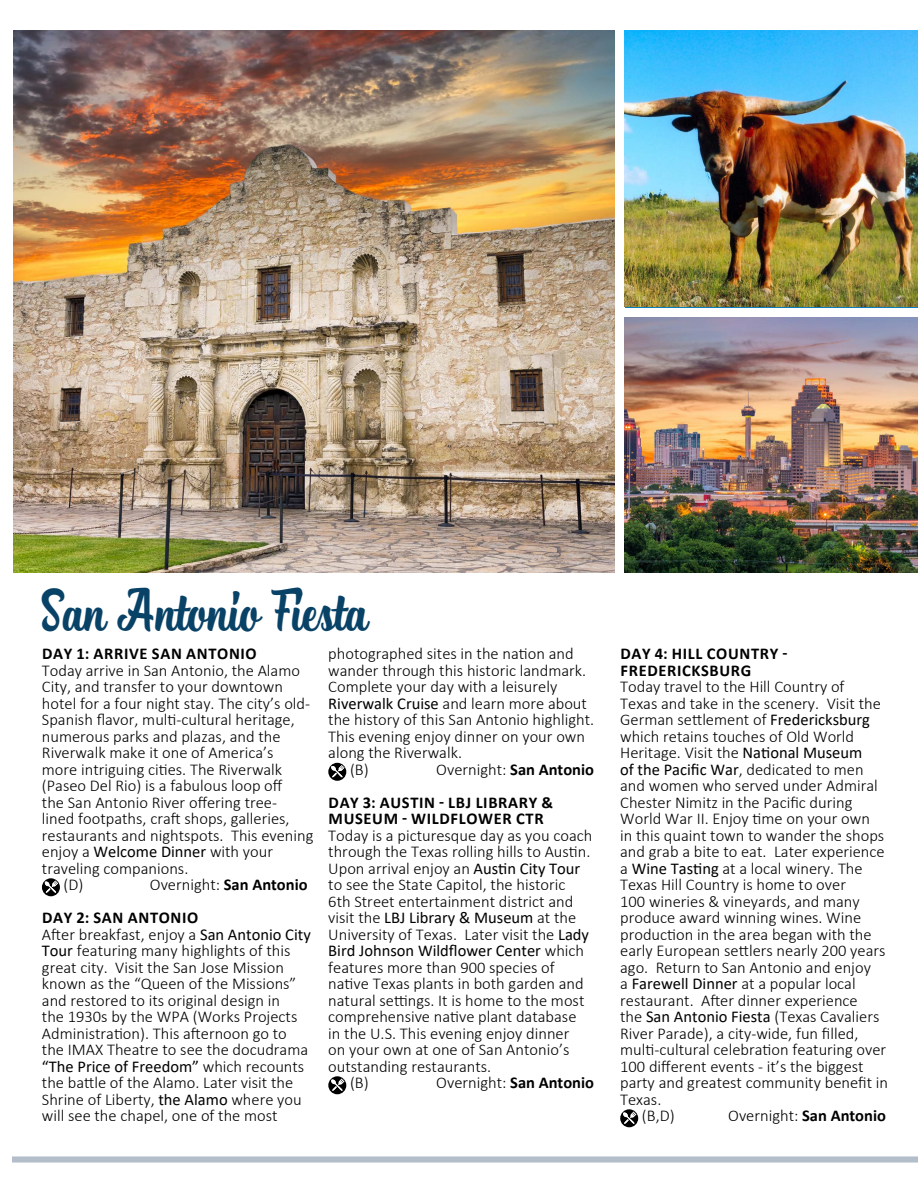
<style>
.page{position:relative;width:918px;height:1188px;background:#fff}
.page>*{position:absolute;margin:0;border:0;box-sizing:border-box;transform-origin:0 0}
.t1{font:52.5px "Chiladepia Script";color:#094267;scale:.91 1}
.t2{font:300 16.5px/16.5px "Calibri";color:#000}
.t3{font:700 16.5px/33px "Calibri";letter-spacing:.04em;color:#000}
.t4{font:16.5px "Calibri";color:#000}
.s1{font-weight:400}
.s2{font-weight:300}
.s3{font-weight:700}
</style>
<div class="page">
<img style="left:13px;top:30px;width:602px;height:543px">
<svg style="left:42px;top:878px;width:18px;height:18px"></svg>
<svg style="left:45px;top:881px;width:13px;height:12px"></svg>
<svg style="left:620px;top:1109px;width:18px;height:18px"></svg>
<svg style="left:623px;top:1112px;width:13px;height:12px"></svg>
<div style="left:12px;top:1157px;width:906px;height:5px;background:#b3beca"></div>
<div style="left:12px;top:1156px;width:906px;height:5px;background:#b3beca"></div>
<img style="left:625px;top:318px;width:292px;height:255px">
<img style="left:625px;top:31px;width:292px;height:276px">
<svg style="left:328px;top:763px;width:18px;height:18px"></svg>
<svg style="left:331px;top:765px;width:13px;height:12px"></svg>
<svg style="left:328px;top:1076px;width:18px;height:18px"></svg>
<svg style="left:331px;top:1079px;width:13px;height:12px"></svg>
<h1 class="t1" style="left:42px;top:572px;width:360px">San Antonio Fiesta</h1>
<p class="t2" style="left:328px;top:645px;width:247px">photographed sites in the nation and</p>
<p class="t2" style="left:328px;top:662px;width:259px">wander through this historic landmark.</p>
<p class="t2" style="left:328px;top:678px;width:230px">Complete your day with a leisurely</p>
<p class="t2" style="left:328px;top:695px;width:260px"><span class="s1">Riverwalk Cruise</span> and learn more about</p>
<p class="t2" style="left:328px;top:711px;width:267px">the history of this San Antonio highlight.</p>
<p class="t2" style="left:328px;top:728px;width:258px">This evening enjoy dinner on your own</p>
<p class="t2" style="left:328px;top:744px;width:135px">along the Riverwalk.</p>
<p class="t2" style="left:350px;top:761px;width:20px">(B)</p>
<p class="t3" style="left:42px;top:637px;width:216px">DAY 1: ARRIVE SAN ANTONIO</p>
<p class="t2" style="left:42px;top:662px;width:260px">Today arrive in San Antonio, the Alamo</p>
<p class="t2" style="left:42px;top:678px;width:243px">City, and transfer to your downtown</p>
<p class="t2" style="left:42px;top:695px;width:270px">hotel for a four night stay. The city’s old-</p>
<p class="t2" style="left:42px;top:711px;width:254px">Spanish flavor, multi-cultural heritage,</p>
<p class="t2" style="left:42px;top:728px;width:240px">numerous parks and plazas, and the</p>
<p class="t2" style="left:42px;top:744px;width:233px">Riverwalk make it one of America’s</p>
<p class="t2" style="left:42px;top:761px;width:242px">more intriguing cities. The Riverwalk</p>
<p class="t2" style="left:42px;top:777px;width:242px">(Paseo Del Rio) is a fabulous loop off</p>
<p class="t2" style="left:42px;top:794px;width:237px">the San Antonio River offering tree-</p>
<p class="t2" style="left:42px;top:810px;width:249px">lined footpaths, craft shops, galleries,</p>
<p class="t2" style="left:42px;top:827px;width:273px">restaurants and nightspots. This evening</p>
<p class="t2" style="left:42px;top:843px;width:233px">enjoy a <span class="s1">Welcome Dinner</span> with your</p>
<p class="t2" style="left:42px;top:860px;width:148px">traveling companions.</p>
<p class="t2" style="left:64px;top:876px;width:21px">(D)</p>
<p class="t3" style="left:329px;top:753px;width:267px;text-indent:108px"><span class="s2">Overnight:</span> San Antonio<br>DAY 3: AUSTIN - LBJ LIBRARY &amp;</p>
<p class="t3" style="left:329px;top:802px;width:216px">MUSEUM - WILDFLOWER CTR</p>
<p class="t2" style="left:328px;top:827px;width:266px">Today is a picturesque day as you coach</p>
<p class="t2" style="left:328px;top:843px;width:264px">through the Texas rolling hills to Austin.</p>
<p class="t2" style="left:328px;top:860px;width:254px">Upon arrival enjoy an <span class="s1">Austin City Tour</span></p>
<p class="t2" style="left:328px;top:876px;width:239px">to see the State Capitol, the historic</p>
<p class="t2" style="left:328px;top:893px;width:247px">6th Street entertainment district and</p>
<p class="t4" style="left:328px;top:906px;width:249px"><span class="s2">visit the</span> LBJ Library &amp; Museum <span class="s2">at the</span></p>
<p class="t2" style="left:328px;top:926px;width:262px">University of Texas. Later visit the <span class="s1">Lady</span></p>
<p class="t4" style="left:328px;top:939px;width:257px">Bird Johnson Wildflower Center <span class="s2">which</span></p>
<p class="t2" style="left:328px;top:959px;width:228px">features more than 900 species of</p>
<p class="t2" style="left:328px;top:975px;width:257px">native Texas plants in both garden and</p>
<p class="t2" style="left:328px;top:992px;width:258px">natural settings. It is home to the most</p>
<p class="t2" style="left:328px;top:1008px;width:250px">comprehensive native plant database</p>
<p class="t2" style="left:328px;top:1025px;width:243px">in the U.S. This evening enjoy dinner</p>
<p class="t2" style="left:328px;top:1041px;width:243px">on your own at one of San Antonio’s</p>
<p class="t2" style="left:328px;top:1058px;width:164px">outstanding restaurants.</p>
<p class="t2" style="left:350px;top:1074px;width:20px">(B)</p>
<p class="t2" style="left:436px;top:1074px;width:159px">Overnight: <span class="s3">San Antonio</span></p>
<p class="t3" style="left:42px;top:868px;width:267px;text-indent:108px"><span class="s2">Overnight:</span> San Antonio<br>DAY 2: SAN ANTONIO</p>
<p class="t2" style="left:42px;top:926px;width:270px">After breakfast, enjoy a <span class="s1">San Antonio City Tour</span> featuring many highlights of this great city. Visit the San Jose Mission known as the “Queen of the Missions” and restored to its original design in<br>the 1930s by the WPA (Works Projects Administration). This afternoon go to the IMAX Theatre to see the docudrama <span class="s1">“The Price of Freedom”</span> which recounts the battle of the Alamo. Later visit the Shrine of Liberty, <span class="s1">the Alamo</span> where you will see the chapel, one of the most</p>
<p class="t3" style="left:621px;top:645px;width:168px;line-height:16.5px">DAY 4: HILL COUNTRY -<br>FREDERICKSBURG</p>
<p class="t2" style="left:620px;top:678px;width:226px">Today travel to the Hill Country of</p>
<p class="t2" style="left:620px;top:695px;width:262px">Texas and take in the scenery. Visit the</p>
<p class="t2" style="left:620px;top:711px;width:251px">German settlement of <span class="s1">Fredericksburg</span></p>
<p class="t2" style="left:620px;top:728px;width:235px">which retains touches of Old World</p>
<p class="t2" style="left:620px;top:744px;width:244px">Heritage. Visit the <span class="s1">National Museum</span></p>
<p class="t4" style="left:620px;top:758px;width:245px">of the Pacific War<span class="s2">, dedicated to men</span></p>
<p class="t2" style="left:620px;top:777px;width:259px">and women who served under Admiral</p>
<p class="t2" style="left:620px;top:794px;width:234px">Chester Nimitz in the Pacific during</p>
<p class="t2" style="left:620px;top:810px;width:251px">World War II. Enjoy time on your own</p>
<p class="t2" style="left:620px;top:827px;width:266px">in this quaint town to wander the shops</p>
<p class="t2" style="left:620px;top:843px;width:266px">and grab a bite to eat. Later experience</p>
<p class="t2" style="left:620px;top:860px;width:244px">a <span class="s1">Wine Tasting</span> at a local winery. The</p>
<p class="t2" style="left:620px;top:876px;width:227px">Texas Hill Country is home to over</p>
<p class="t2" style="left:620px;top:893px;width:241px">100 wineries &amp; vineyards, and many</p>
<p class="t2" style="left:620px;top:909px;width:243px">produce award winning wines. Wine</p>
<p class="t2" style="left:620px;top:926px;width:253px">production in the area began with the</p>
<p class="t2" style="left:620px;top:942px;width:267px">early European settlers nearly 200 years</p>
<p class="t2" style="left:620px;top:959px;width:252px">ago. Return to San Antonio and enjoy</p>
<p class="t2" style="left:620px;top:975px;width:237px">a <span class="s1">Farewell Dinner</span> at a popular local</p>
<p class="t2" style="left:620px;top:992px;width:239px">restaurant. After dinner experience</p>
<p class="t2" style="left:620px;top:1008px;width:261px">the <span class="s1">San Antonio Fiesta</span> (Texas Cavaliers</p>
<p class="t2" style="left:620px;top:1025px;width:240px">River Parade), a city-wide, fun filled,</p>
<p class="t2" style="left:620px;top:1041px;width:268px">multi-cultural celebration featuring over</p>
<p class="t2" style="left:620px;top:1058px;width:245px">100 different events - it’s the biggest</p>
<p class="t2" style="left:620px;top:1074px;width:269px">party and greatest community benefit in</p>
<p class="t2" style="left:620px;top:1091px;width:43px">Texas.</p>
<p class="t2" style="left:642px;top:1107px;width:34px">(B,D)</p>
<p class="t2" style="left:728px;top:1107px;width:159px">Overnight: <span class="s3">San Antonio</span></p>
</div>
